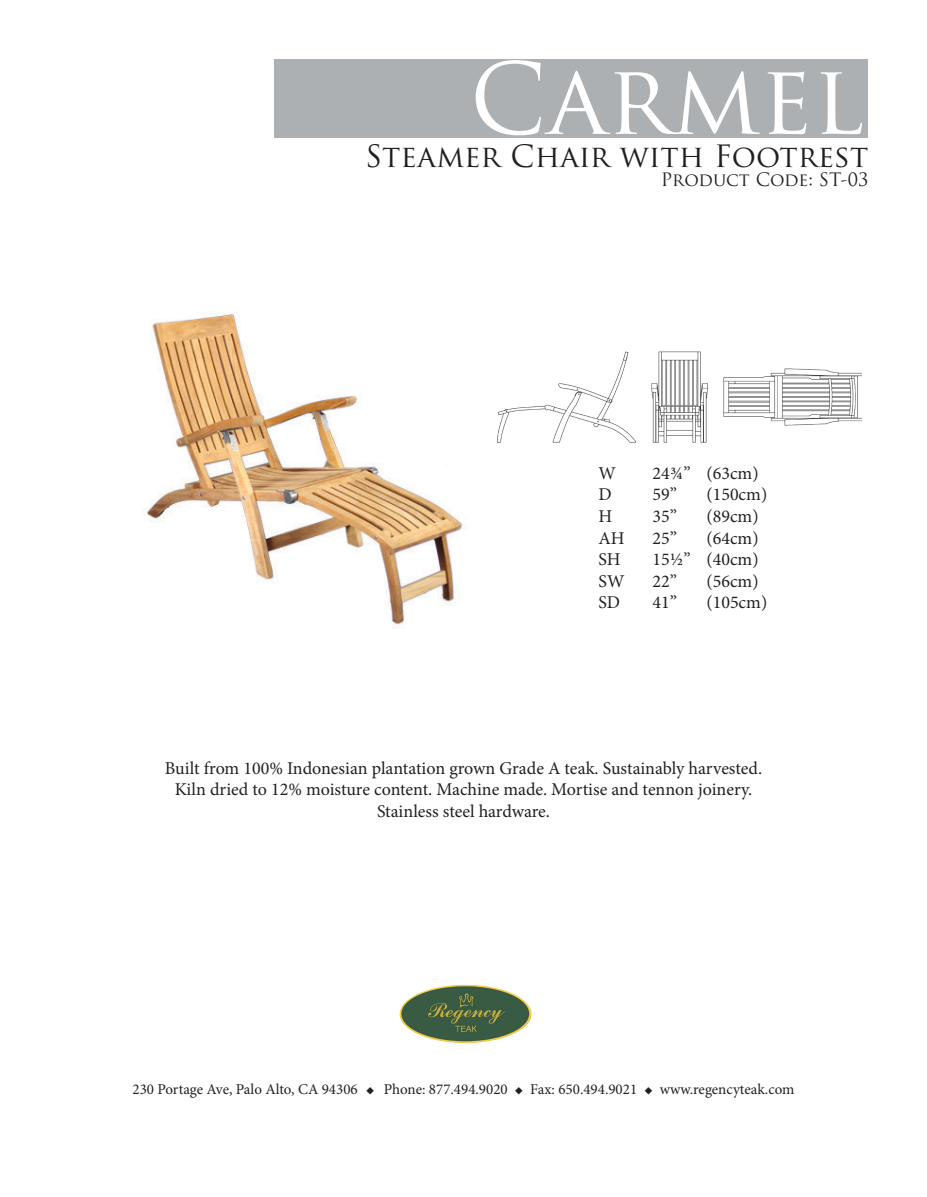
<style>
.page{position:relative;width:927px;height:1197px;background:#fff}
.page>*{position:absolute;margin:0;border:0;box-sizing:border-box;transform-origin:0 0}
.t1{font:96px "Trajan Pro";color:#fff}
.t2{font:30px "Trajan Pro";color:#231f20}
.t3{font:18px "Minion Pro";color:#231f20}
.t4{font:18px "Trajan Pro";letter-spacing:-.005em;color:#231f20}
.t5{font:15px "Minion Pro";color:#231f20}
</style>
<div class="page">
<img style="left:399px;top:984px;width:133px;height:59px">
<div style="left:274px;top:59px;width:594px;height:79px;background:#adb0b2"></div>
<img style="left:497px;top:352px;width:364px;height:91px">
<img style="left:142px;top:311px;width:325px;height:317px">
<p class="t1" style="left:470px;top:38px;width:396px">Carmel</p>
<p class="t2" style="left:365px;top:137px;width:505px">Steamer Chair with Footrest</p>
<p class="t4" style="left:661px;top:169px;width:209px">Product Code: ST-03</p>
<p class="t3" style="left:598px;top:461px;width:19px">W</p>
<p class="t3" style="left:652px;top:461px;width:108px">24¾” (63cm)</p>
<p class="t3" style="left:598px;top:483px;width:15px">D</p>
<p class="t3" style="left:652px;top:483px;width:26px">59”</p>
<p class="t3" style="left:706px;top:483px;width:62px">(150cm)</p>
<p class="t3" style="left:598px;top:504px;width:15px">H</p>
<p class="t3" style="left:652px;top:504px;width:26px">35”</p>
<p class="t3" style="left:706px;top:504px;width:54px">(89cm)</p>
<p class="t3" style="left:598px;top:526px;width:28px">AH</p>
<p class="t3" style="left:652px;top:526px;width:26px">25”</p>
<p class="t3" style="left:706px;top:526px;width:54px">(64cm)</p>
<p class="t3" style="left:598px;top:547px;width:24px">SH</p>
<p class="t3" style="left:652px;top:547px;width:108px">15½” (40cm)</p>
<p class="t3" style="left:598px;top:569px;width:28px">SW</p>
<p class="t3" style="left:652px;top:569px;width:26px">22”</p>
<p class="t3" style="left:706px;top:569px;width:54px">(56cm)</p>
<p class="t3" style="left:598px;top:591px;width:23px">SD</p>
<p class="t3" style="left:652px;top:591px;width:26px">41”</p>
<p class="t3" style="left:706px;top:591px;width:62px">(105cm)</p>
<p class="t3" style="left:165px;top:756px;width:599px">Built from 100% Indonesian plantation grown Grade A teak. Sustainably harvested.</p>
<p class="t3" style="left:175px;top:777px;width:579px">Kiln dried to 12% moisture content. Machine made. Mortise and tennon joinery.</p>
<p class="t3" style="left:377px;top:799px;width:174px">Stainless steel hardware.</p>
<p class="t5" style="left:133px;top:1080px;width:663px">230 Portage Ave, Palo Alto, CA 94306 ◆ Phone: 877.494.9020 ◆ Fax: 650.494.9021 ◆ www.regencyteak.com</p>
</div>
